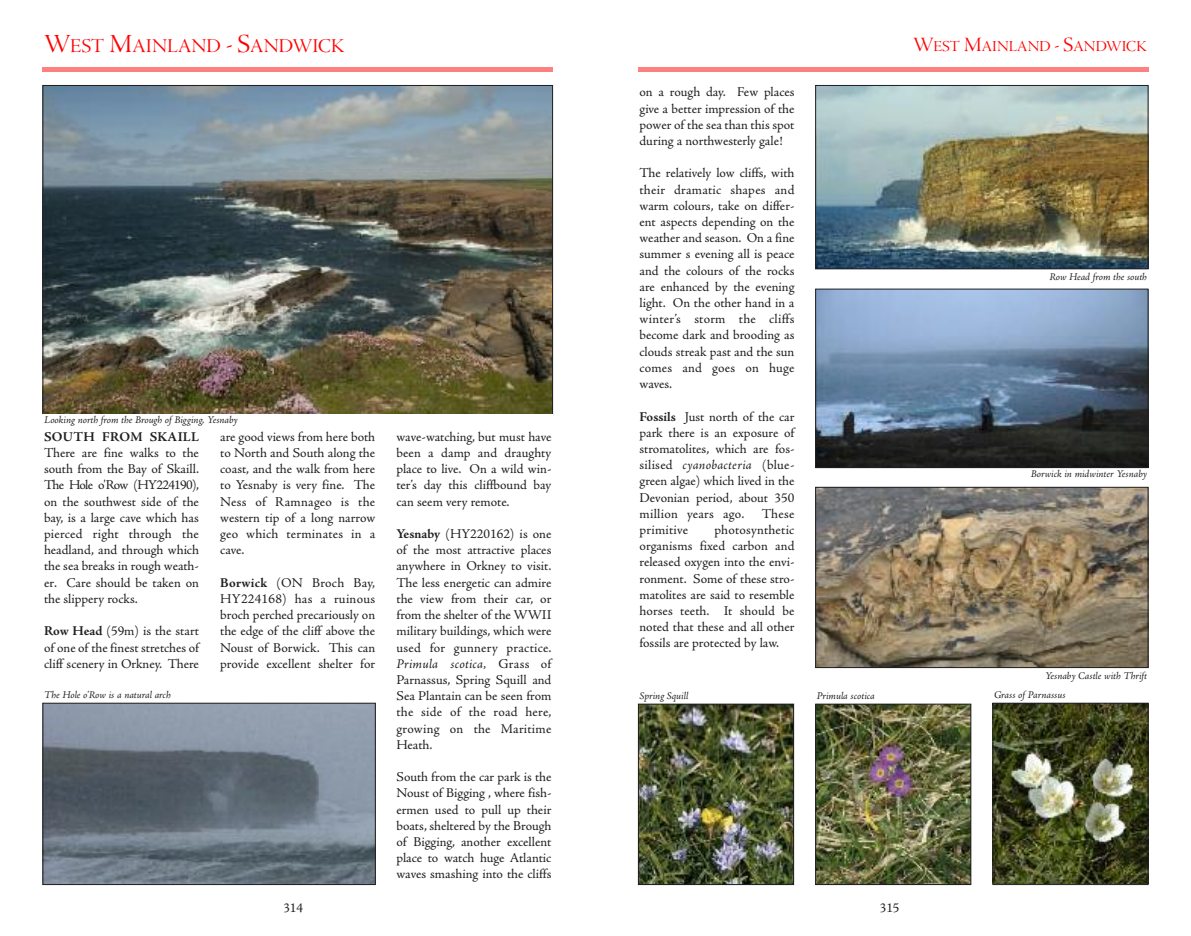
<style>
.page{position:relative;width:1191px;height:936px;background:#fff}
.page>*{position:absolute;margin:0;border:0;box-sizing:border-box;transform-origin:0 0}
.t1{font:20.25px "Adobe Jenson Pro Disp";color:#ff0001}
.t2{font:15.75px "Adobe Jenson Pro Disp";color:#ff0001}
.t3{font:13.5px/16.2px "Adobe Jenson Pro";color:#201e21;text-align:justify}
.t4{font:700 13.5px "Adobe Jenson Pro";letter-spacing:.02em;color:#201e21}
.t5{font:italic 10.5px "Adobe Jenson Pro";letter-spacing:-.005em;color:#201e21}
.s1{font-size:27px}
.s2{font-size:21px}
.s3{font-weight:700}
.s4{font-style:italic}
</style>
<div class="page">
<hr style="left:638px;top:68px;width:510px;height:4px;background:#ff8080">
<img style="left:640px;top:705px;width:152px;height:177px">
<div style="left:638px;top:703px;width:156px;height:181px;border:1px solid #201e21"></div>
<img style="left:817px;top:705px;width:152px;height:177px">
<div style="left:815px;top:703px;width:156px;height:181px;border:1px solid #201e21"></div>
<img style="left:994px;top:704px;width:152px;height:178px">
<div style="left:992px;top:702px;width:156px;height:182px;border:1px solid #201e21"></div>
<img style="left:817px;top:489px;width:329px;height:177px">
<div style="left:815px;top:487px;width:333px;height:181px;border:1px solid #201e21"></div>
<img style="left:817px;top:291px;width:329px;height:175px">
<div style="left:815px;top:289px;width:333px;height:179px;border:1px solid #201e21"></div>
<img style="left:817px;top:87px;width:329px;height:180px">
<div style="left:815px;top:85px;width:333px;height:184px;border:1px solid #201e21"></div>
<hr style="left:43px;top:68px;width:510px;height:4px;background:#ff8080">
<img style="left:45px;top:87px;width:506px;height:326px">
<img style="left:45px;top:704px;width:329px;height:178px">
<div style="left:43px;top:702px;width:333px;height:182px;border:1px solid #201e21"></div>
<h1 class="t1" style="left:44px;top:39px;width:302px"><span class="s1">W</span>EST <span class="s1">M</span>AINLAND <span class="s1">- S</span>ANDWICK</h1>
<p class="t2" style="left:913px;top:40px;width:235px"><span class="s2">W</span>EST <span class="s2">M</span>AINLAND <span class="s2">- S</span>ANDWICK</p>
<p class="t5" style="left:44px;top:416px;width:195px">Looking north from the Brough of Bigging, Yesnaby</p>
<p class="t4" style="left:44px;top:431px;width:156px">SOUTH FROM SKAILL</p>
<p class="t3" style="left:44px;top:446px;width:156px">There are fine walks to the south from the Bay of Skaill.<br>The Hole o'Row (HY224190), on the southwest side of the bay, is a large cave which has pierced right through the headland, and through which the sea breaks in rough weath&shy;er. Care should be taken on the slippery rocks.</p>
<p class="t3" style="left:44px;top:624px;width:156px"><span class="s3">Row Head</span> (59m) is the start of one of the finest stretches of cliff scenery in Orkney. There</p>
<p class="t5" style="left:44px;top:690px;width:128px">The Hole o'Row is a natural arch</p>
<p class="t3" style="left:220px;top:430px;width:156px">are good views from here both to North and South along the coast, and the walk from here to Yesnaby is very fine. The Ness of Ramnageo is the western tip of a long narrow geo which terminates in a cave.</p>
<p class="t3" style="left:220px;top:575px;width:156px"><span class="s3">Borwick</span> (ON Broch Bay, HY224168) has a ruinous broch perched precariously on the edge of the cliff above the Noust of Borwick. This can provide excellent shelter for</p>
<p class="t3" style="left:396px;top:430px;width:156px">wave-watching, but must have been a damp and draughty place to live. On a wild win&shy;ter’s day this cliffbound bay can seem very remote.</p>
<p class="t3" style="left:396px;top:527px;width:156px"><span class="s3">Yesnaby</span> (HY220162) is one of the most attractive places anywhere in Orkney to visit.<br>The less energetic can admire the view from their car, or from the shelter of the WWII military buildings, which were used for gunnery practice.<br><span class="s4">Primula scotica,</span> Grass of Parnassus, Spring Squill and Sea Plantain can be seen from the side of the road here, growing on the Maritime Heath.</p>
<p class="t3" style="left:396px;top:770px;width:156px">South from the car park is the Noust of Bigging , where fish&shy;ermen used to pull up their boats, sheltered by the Brough of Bigging, another excellent place to watch huge Atlantic waves smashing into the cliffs</p>
<p class="t3" style="left:639px;top:85px;width:156px">on a rough day. Few places give a better impression of the power of the sea than this spot during a northwesterly gale!</p>
<p class="t3" style="left:639px;top:166px;width:156px">The relatively low cliffs, with their dramatic shapes and warm colours, take on differ&shy;ent aspects depending on the weather and season. On a fine summer s evening all is peace and the colours of the rocks are enhanced by the evening light. On the other hand in a winter’s storm the cliffs become dark and brooding as clouds streak past and the sun comes and goes on huge waves.</p>
<p class="t3" style="left:639px;top:409px;width:156px"><span class="s3">Fossils</span> Just north of the car park there is an exposure of stromatolites, which are fos&shy;silised <span class="s4">cyanobacteria</span> (blue&shy;green algae) which lived in the Devonian period, about 350 million years ago.</p>
<p class="t3" style="left:762px;top:507px;width:34px">These</p>
<p class="t3" style="left:639px;top:523px;width:156px;text-indent:75px">photosynthetic organisms fixed carbon and released oxygen into the envi&shy;ronment. Some of these stro&shy;matolites are said to resemble horses teeth. It should be noted that these and all other fossils are protected by law.</p>
<p class="t3" style="left:639px;top:523px;width:50px">primitive</p>
<p class="t5" style="left:1049px;top:272px;width:99px">Row Head from the south</p>
<p class="t5" style="left:1030px;top:469px;width:118px">Borwick in midwinter Yesnaby</p>
<p class="t5" style="left:1045px;top:671px;width:103px">Yesnaby Castle with Thrift</p>
<p class="t5" style="left:639px;top:692px;width:50px">Spring Squill</p>
<p class="t5" style="left:816px;top:691px;width:60px">Primula scotica</p>
<p class="t5" style="left:994px;top:691px;width:73px">Grass of Parnassus</p>
<p class="t3" style="left:283px;top:900px;width:21px">314</p>
<p class="t3" style="left:879px;top:900px;width:21px">315</p>
</div>
